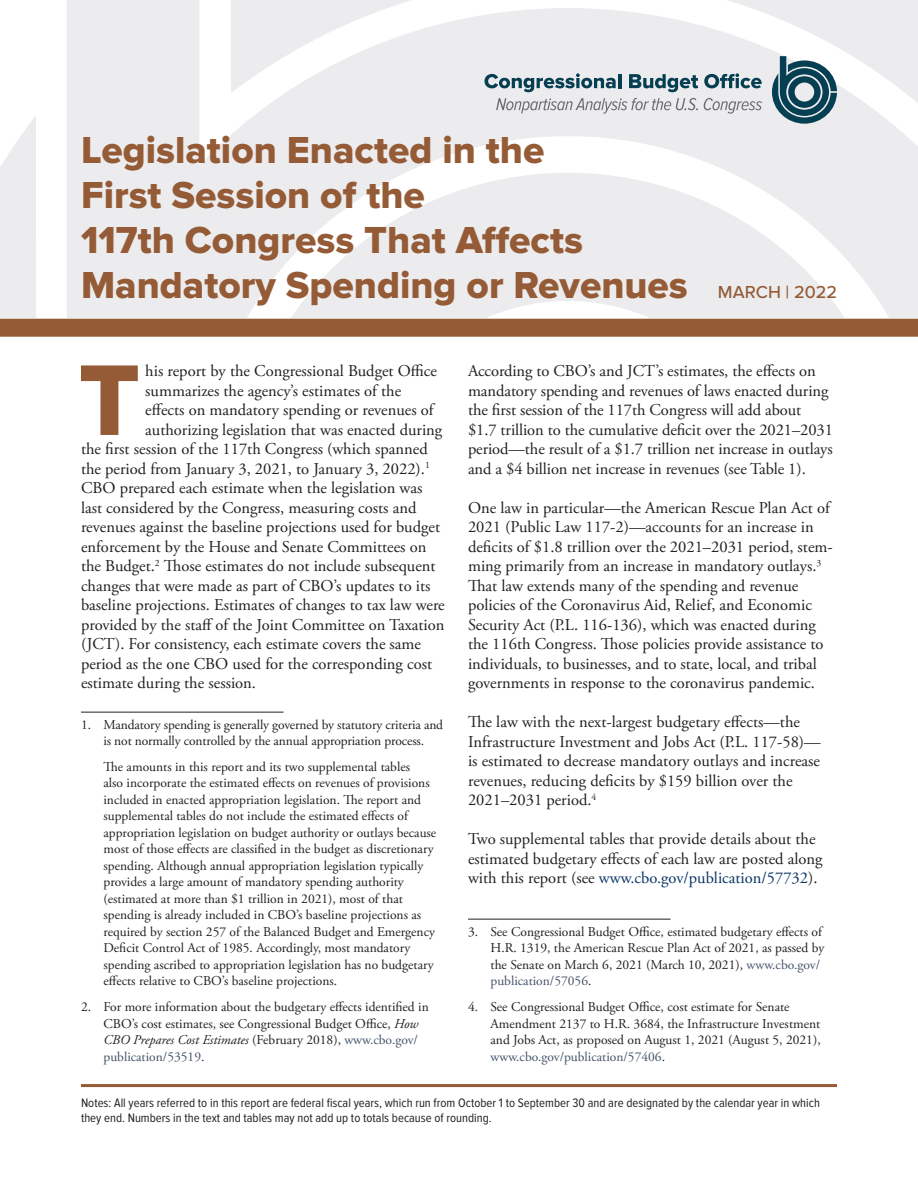
<style>
.page{position:relative;width:918px;height:1188px;background:#fff}
.page>*{position:absolute;margin:0;border:0;box-sizing:border-box;transform-origin:0 0}
.bd6_first_para{font:104.25px "Proxima Nova Extrabld";color:#945b36}
.report_title{font:39px/45px "Proxima Nova Extrabld";color:#945b36}
.date{font:500 18px "Proxima Nova";color:#945b36}
.bd5_bodytext{font:16.5px/19.5px "Adobe Garamond Pro";color:#231f20}
.bd6_first_para-2{font:16.5px "Adobe Garamond Pro";color:#231f20}
.bd5_bodytext_bullet{font:16.5px/19.5px "Adobe Garamond Pro";color:#231f20}
.bd8_footnotes{font:13.5px/16.5px "Adobe Garamond Pro";color:#231f20}
.n_note_short_report{font:12.75px/15.3px "Proxima Nova Cond";color:#231f20}
.s1{font-style:italic}
.s2{color:#44546a}
.s3{color:#093565}
</style>
<div class="page">
<svg style="left:0;top:0;width:918px;height:318px;fill:#ececee"></svg>
<div style="left:0;top:319px;width:918px;height:18px;background:#945b36"></div>
<svg style="left:772px;top:56px;width:65px;height:68px;background:#698995"></svg>
<svg style="left:484px;top:73px;width:132px;height:19px;background:#9bafb7"></svg>
<hr style="left:618px;top:74px;width:3px;height:14px;background:#063e52">
<svg style="left:629px;top:74px;width:69px;height:18px"></svg>
<svg style="left:704px;top:73px;width:58px;height:15px"></svg>
<svg style="left:496px;top:98px;width:202px;height:16px;background:#cfd0d2"></svg>
<svg style="left:704px;top:98px;width:58px;height:16px"></svg>
<hr style="left:81px;top:1084px;width:756px;height:3px;background:#945b36">
<hr style="left:81px;top:712px;width:203px;height:1px;background:#231f20">
<hr style="left:468px;top:919px;width:203px;height:1px;background:#231f20">
<p class="report_title" style="left:81px;top:130px;width:608px">Legislation Enacted in the<br>First Session of the<br>117th Congress That Affects<br>Mandatory Spending or Revenues</p>
<p class="date" style="left:718px;top:282px;width:121px">MARCH | 2022</p>
<p class="bd6_first_para" style="left:79px;top:340px;width:63px">T</p>
<p class="bd6_first_para-2" style="left:145px;top:361px;width:293px">his report by the Congressional Budget Office</p>
<p class="bd6_first_para-2" style="left:145px;top:381px;width:257px">summarizes the agency’s estimates of the</p>
<p class="bd6_first_para-2" style="left:145px;top:400px;width:290px">effects on mandatory spending or revenues of</p>
<p class="bd6_first_para-2" style="left:145px;top:420px;width:299px">authorizing legislation that was enacted during</p>
<p class="bd6_first_para-2" style="left:81px;top:439px;width:348px">the first session of the 117th Congress (which spanned</p>
<p class="bd6_first_para-2" style="left:81px;top:459px;width:350px">the period from January 3, 2021, to January 3, 2022).<sup>1</sup></p>
<p class="bd6_first_para-2" style="left:81px;top:478px;width:343px">CBO prepared each estimate when the legislation was</p>
<p class="bd6_first_para-2" style="left:81px;top:498px;width:337px">last considered by the Congress, measuring costs and</p>
<p class="bd6_first_para-2" style="left:81px;top:517px;width:361px">revenues against the baseline projections used for budget</p>
<p class="bd6_first_para-2" style="left:81px;top:537px;width:347px">enforcement by the House and Senate Committees on</p>
<p class="bd6_first_para-2" style="left:81px;top:556px;width:356px">the Budget.<sup>2</sup> Those estimates do not include subsequent</p>
<p class="bd6_first_para-2" style="left:81px;top:576px;width:351px">changes that were made as part of CBO’s updates to its</p>
<p class="bd6_first_para-2" style="left:81px;top:595px;width:365px">baseline projections. Estimates of changes to tax law were</p>
<p class="bd6_first_para-2" style="left:81px;top:615px;width:365px">provided by the staff of the Joint Committee on Taxation</p>
<p class="bd6_first_para-2" style="left:81px;top:634px;width:342px">(JCT). For consistency, each estimate covers the same</p>
<p class="bd6_first_para-2" style="left:81px;top:654px;width:353px">period as the one CBO used for the corresponding cost</p>
<p class="bd6_first_para-2" style="left:81px;top:673px;width:177px">estimate during the session.</p>
<p class="bd8_footnotes" style="left:81px;top:717px;width:364px;text-align:center">1. Mandatory spending is generally governed by statutory criteria and is not normally controlled by the annual appropriation process.</p>
<p class="bd8_footnotes" style="left:104px;top:759px;width:334px">The amounts in this report and its two supplemental tables<br>also incorporate the estimated effects on revenues of provisions included in enacted appropriation legislation. The report and supplemental tables do not include the estimated effects of appropriation legislation on budget authority or outlays because most of those effects are classified in the budget as discretionary spending. Although annual appropriation legislation typically provides a large amount of mandatory spending authority (estimated at more than $1 trillion in 2021), most of that spending is already included in CBO’s baseline projections as required by section 257 of the Balanced Budget and Emergency Deficit Control Act of 1985. Accordingly, most mandatory spending ascribed to appropriation legislation has no budgetary effects relative to CBO’s baseline projections.</p>
<p class="bd8_footnotes" style="left:104px;top:999px;width:327px;text-indent:-22px">2. For more information about the budgetary effects identified in CBO’s cost estimates, see Congressional Budget Office, <span class="s1">How CBO Prepares Cost Estimates</span> (February 2018), <span class="s2">www.cbo.gov/ publication/53519</span>.</p>
<p class="bd5_bodytext" style="left:468px;top:362px;width:366px">According to CBO’s and JCT’s estimates, the effects on mandatory spending and revenues of laws enacted during the first session of the 117th Congress will add about $1.7 trillion to the cumulative deficit over the 2021–2031 period—the result of a $1.7 trillion net increase in outlays and a $4 billion net increase in revenues (see Table 1).</p>
<p class="bd5_bodytext" style="left:468px;top:499px;width:366px">One law in particular—the American Rescue Plan Act of 2021 (Public Law 117-2)—accounts for an increase in deficits of $1.8 trillion over the 2021–2031 period, stem&shy;ming primarily from an increase in mandatory outlays.<sup>3<br></sup>That law extends many of the spending and revenue policies of the Coronavirus Aid, Relief, and Economic Security Act (P.L. 116-136), which was enacted during the 116th Congress. Those policies provide assistance to individuals, to businesses, and to state, local, and tribal governments in response to the coronavirus pandemic.</p>
<p class="bd5_bodytext" style="left:468px;top:713px;width:354px">The law with the next-largest budgetary effects—the Infrastructure Investment and Jobs Act (P.L. 117-58)— is estimated to decrease mandatory outlays and increase revenues, reducing deficits by $159 billion over the 2021–2031 period.<sup>4</sup></p>
<p class="bd5_bodytext_bullet" style="left:468px;top:830px;width:356px">Two supplemental tables that provide details about the estimated budgetary effects of each law are posted along with this report (see <span class="s3">www.cbo.gov/publication/57732</span>).</p>
<p class="bd8_footnotes" style="left:491px;top:924px;width:335px;text-indent:-22px">3. See Congressional Budget Office, estimated budgetary effects of H.R. 1319, the American Rescue Plan Act of 2021, as passed by the Senate on March 6, 2021 (March 10, 2021), <span class="s2">www.cbo.gov/ publication/57056</span>.</p>
<p class="bd8_footnotes" style="left:491px;top:999px;width:332px;text-indent:-22px">4. See Congressional Budget Office, cost estimate for Senate Amendment 2137 to H.R. 3684, the Infrastructure Investment and Jobs Act, as proposed on August 1, 2021 (August 5, 2021), <span class="s2">www.cbo.gov/publication/57406</span>.</p>
<p class="n_note_short_report" style="left:81px;top:1095px;width:740px">Notes: All years referred to in this report are federal fiscal years, which run from October 1 to September 30 and are designated by the calendar year in which they end. Numbers in the text and tables may not add up to totals because of rounding.</p>
</div>
